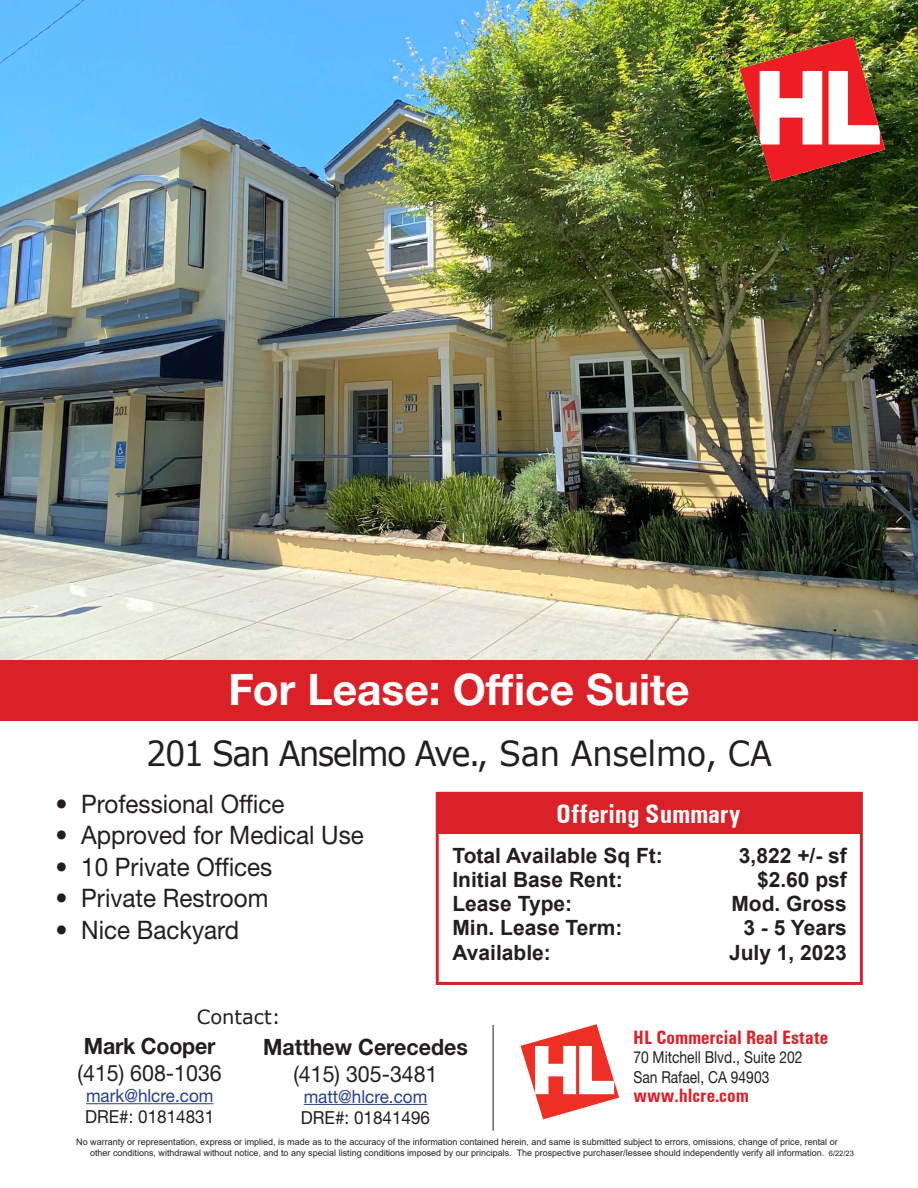
<style>
.page{position:relative;width:918px;height:1188px;background:#fff}
.page>*{position:absolute;margin:0;border:0;box-sizing:border-box;transform-origin:0 0}
.t1{font:700 43.5px "Helvetica Neue LT Std";color:#fff}
.t2{font:34.5px "Verdana";letter-spacing:-.05em;color:#231f20;scale:.93 1}
.t3{font:700 condensed 27px "Univers";color:#fff}
.t4{font:25.5px "Helvetica Neue LT Std";color:#231f20;scale:.95 1}
.t5{font:700 22.5px/27px "Helvetica Neue LT Std";color:#231f20;text-align:center;scale:.95 1}
.t6{font:22.5px "Helvetica Neue LT Std";color:#231f20;scale:.95 1}
.t7{font:700 21px "Arial";color:#231f20}
.t8{font:700 condensed 19.5px "Univers";color:#da2128}
.t9{font:19.5px "Verdana";color:#231f20}
.t10{font:18px "Helvetica Neue LT Std";color:#253f8e;scale:.95 1}
.t11{font:18px "Helvetica Neue LT Std";color:#231f20;scale:.95 1}
.t12{font:16.5px/19.5px "Helvetica Neue LT Std";color:#231f20;scale:.84 1}
.t13{font:9px/10.8px "Arial";color:#231f20;text-align:center}
.t14{font:7.5px "Arial";color:#231f20}
.s1{font-weight:400}
</style>
<div class="page">
<svg style="left:521px;top:1024px;width:98px;height:95px"></svg>
<hr style="left:493px;top:1025px;width:1px;height:106px;background:#231f20">
<hr style="left:86px;top:1103px;width:127px;height:1px;background:#253f8e">
<hr style="left:304px;top:1104px;width:123px;height:1px;background:#253f8e">
<img style="left:0;top:0;width:918px;height:660px">
<div style="left:0;top:660px;width:918px;height:61px;background:#da2128"></div>
<div style="left:436px;top:792px;width:427px;height:193px;background:#fff;border:3px solid #da2128"></div>
<div style="left:436px;top:792px;width:425px;height:42px;background:#da2128"></div>
<img style="left:740px;top:37px;width:145px;height:144px">
<p class="t1" style="left:228px;top:662px;width:463px">For Lease: Office Suite</p>
<p class="t2" style="left:146px;top:730px;width:674px">201 San Anselmo Ave., San Anselmo, CA</p>
<p class="t4" style="left:56px;top:788px;width:242px">• Professional Office</p>
<p class="t4" style="left:56px;top:820px;width:326px">• Approved for Medical Use</p>
<p class="t4" style="left:56px;top:851px;width:230px">• 10 Private Offices</p>
<p class="t4" style="left:56px;top:883px;width:225px">• Private Restroom</p>
<p class="t4" style="left:56px;top:914px;width:195px">• Nice Backyard</p>
<p class="t3" style="left:556px;top:798px;width:186px">Offering Summary</p>
<p class="t7" style="left:452px;top:841px;width:212px">Total Available Sq Ft:</p>
<p class="t7" style="left:739px;top:841px;width:109px">3,822 +/- sf</p>
<p class="t7" style="left:452px;top:865px;width:172px">Initial Base Rent:</p>
<p class="t7" style="left:757px;top:865px;width:91px">$2.60 psf</p>
<p class="t7" style="left:452px;top:889px;width:121px">Lease Type:</p>
<p class="t7" style="left:731px;top:889px;width:117px">Mod. Gross</p>
<p class="t7" style="left:452px;top:913px;width:171px">Min. Lease Term:</p>
<p class="t7" style="left:743px;top:913px;width:105px">3 - 5 Years</p>
<p class="t7" style="left:452px;top:938px;width:100px">Available:</p>
<p class="t7" style="left:729px;top:938px;width:119px">July 1, 2023</p>
<p class="t9" style="left:197px;top:1003px;width:85px">Contact:</p>
<p class="t5" style="left:84px;top:1032px;width:140px">Mark Cooper</p>
<p class="t6" style="left:78px;top:1060px;width:153px">(415) 608-1036</p>
<p class="t10" style="left:86px;top:1085px;width:136px">mark@hlcre.com</p>
<p class="t11" style="left:85px;top:1106px;width:138px">DRE#: 01814831</p>
<p class="t5" style="left:263px;top:1033px;width:217px">Matthew Cerecedes <span class="s1">(415) 305-3481</span></p>
<p class="t10" style="left:304px;top:1085px;width:132px">matt@hlcre.com</p>
<p class="t11" style="left:301px;top:1106px;width:138px">DRE#: 01841496</p>
<p class="t8" style="left:633px;top:1026px;width:196px">HL Commercial Real Estate</p>
<p class="t12" style="left:633px;top:1047px;width:203px">70 Mitchell Blvd., Suite 202<br>San Rafael, CA 94903</p>
<p class="t8" style="left:633px;top:1084px;width:117px">www.hlcre.com</p>
<p class="t13" style="left:76px;top:1136px;width:763px">No warranty or representation, express or implied, is made as to the accuracy of the information contained herein, and same is submitted subject to errors, omissions, change of price, rental or other conditions, withdrawal without notice, and to any special listing conditions imposed by our principals. The prospective purchaser/lessee should independently verify all information.</p>
<p class="t14" style="left:829px;top:1148px;width:27px">6/22/23</p>
</div>
